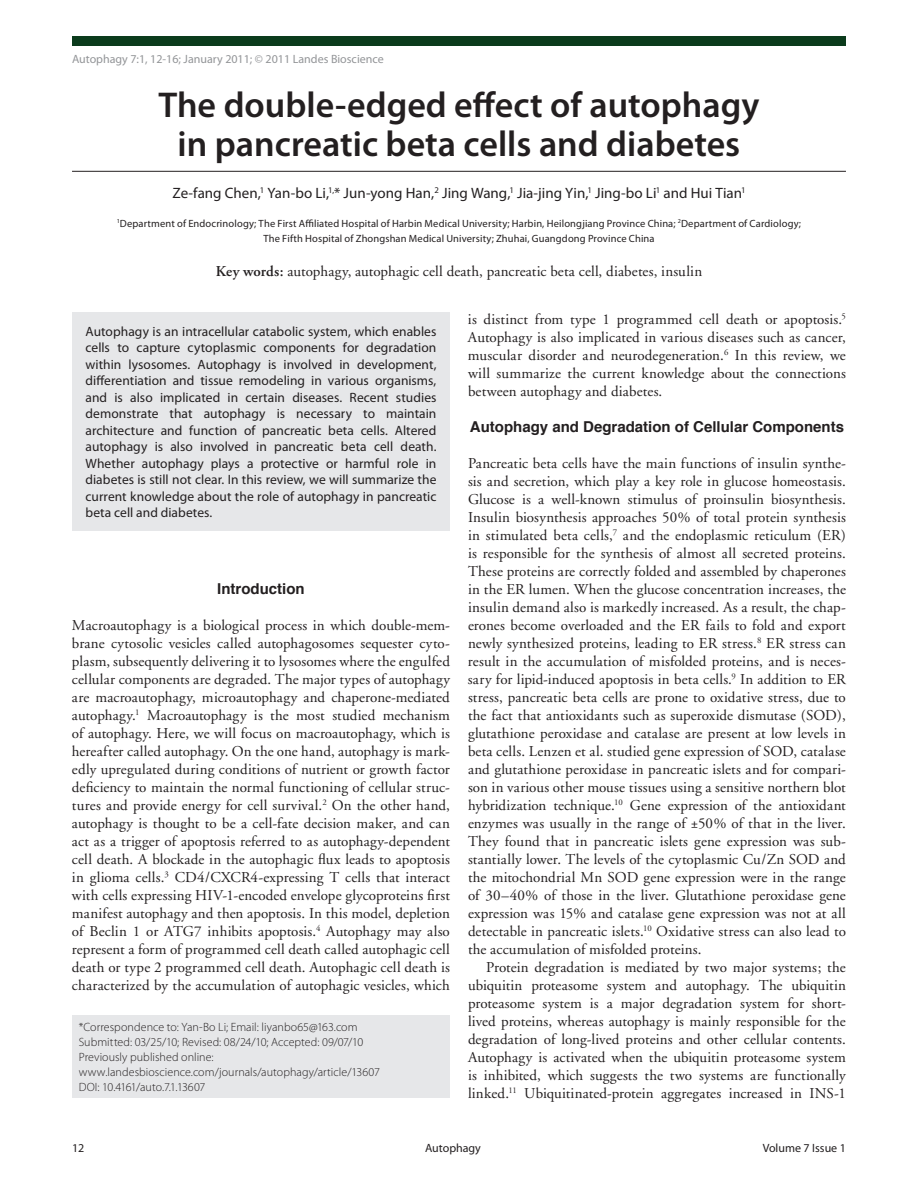
<style>
.page{position:relative;width:918px;height:1188px;background:#fff}
.page>*{position:absolute;margin:0;border:0;box-sizing:border-box;transform-origin:0 0}
.t1{font:600 36px/39px "Myriad Pro";color:#231f20;text-align:center}
.t2{font:15px/18px "Adobe Garamond";letter-spacing:.01em;color:#231f20;text-align:justify}
.t3{font:15px "Myriad Pro";color:#231f20}
.t4{font:700 15px "Helvetica";color:#231f20}
.t5{font:13.5px/16.5px "Myriad Pro";letter-spacing:.005em;color:#231f20;text-align:justify}
.t6{font:300 12px/15px "Myriad Pro";letter-spacing:.005em;color:#231f20}
.t7{font:12px "Myriad Pro";color:#939598}
.t8{font:12px "Myriad Pro";color:#231f20}
.t9{font:10.5px/15px "Myriad Pro";letter-spacing:.01em;color:#231f20;text-align:center}
.s1{font-weight:600}
</style>
<div class="page">
<div style="left:72px;top:36px;width:774px;height:10px;background:#0b3b1c"></div>
<div style="left:72px;top:1016px;width:378px;height:82px;background:#e6e7e9"></div>
<div style="left:72px;top:312px;width:378px;height:219px;background:#e6e7e9"></div>
<hr style="left:72px;top:171px;width:774px;height:1px;background:#231f20">
<p class="t7" style="left:72px;top:52px;width:313px">Autophagy 7:1, 12-16; January 2011; © 2011 Landes Bioscience</p>
<h1 class="t1" style="left:159px;top:85px;width:602px">The double-edged effect of autophagy in pancreatic beta cells and diabetes</h1>
<p class="t3" style="left:173px;top:184px;width:574px">Ze-fang Chen,<sup>1</sup> Yan-bo Li,<sup>1,</sup>* Jun-yong Han,<sup>2</sup> Jing Wang,<sup>1</sup> Jia-jing Yin,<sup>1</sup> Jing-bo Li<sup>1</sup> and Hui Tian<sup>1</sup></p>
<p class="t9" style="left:117px;top:216px;width:686px"><sup>1</sup>Department of Endocrinology; The First Affiliated Hospital of Harbin Medical University; Harbin, Heilongjiang Province China; <sup>2</sup>Department of Cardiology;<br>The Fifth Hospital of Zhongshan Medical University; Zhuhai, Guangdong Province China</p>
<p class="t2" style="left:216px;top:263px;width:488px"><span class="s1">Key words:</span> autophagy, autophagic cell death, pancreatic beta cell, diabetes, insulin</p>
<p class="t2" style="left:468px;top:311px;width:379px">is distinct from type 1 programmed cell death or apoptosis.<sup>5<br></sup>Autophagy is also implicated in various diseases such as cancer, muscular disorder and neurodegeneration.<sup>6</sup> In this review, we will summarize the current knowledge about the connections between autophagy and diabetes.</p>
<p class="t4" style="left:470px;top:416px;width:376px">Autophagy and Degradation of Cellular Components</p>
<p class="t2" style="left:468px;top:455px;width:379px">Pancreatic beta cells have the main functions of insulin synthe&shy;sis and secretion, which play a key role in glucose homeostasis.<br>Glucose is a well-known stimulus of proinsulin biosynthesis.<br>Insulin biosynthesis approaches 50% of total protein synthesis in stimulated beta cells,<sup>7</sup> and the endoplasmic reticulum (ER) is responsible for the synthesis of almost all secreted proteins.<br>These proteins are correctly folded and assembled by chaperones in the ER lumen. When the glucose concentration increases, the insulin demand also is markedly increased. As a result, the chap&shy;erones become overloaded and the ER fails to fold and export newly synthesized proteins, leading to ER stress.<sup>8</sup> ER stress can result in the accumulation of misfolded proteins, and is neces&shy;sary for lipid-induced apoptosis in beta cells.<sup>9</sup> In addition to ER stress, pancreatic beta cells are prone to oxidative stress, due to the fact that antioxidants such as superoxide dismutase (SOD), glutathione peroxidase and catalase are present at low levels in beta cells. Lenzen et al. studied gene expression of SOD, catalase and glutathione peroxidase in pancreatic islets and for compari&shy;son in various other mouse tissues using a sensitive northern blot hybridization technique.<sup>10</sup> Gene expression of the antioxidant enzymes was usually in the range of ±50% of that in the liver.<br>They found that in pancreatic islets gene expression was sub&shy;stantially lower. The levels of the cytoplasmic Cu/Zn SOD and the mitochondrial Mn SOD gene expression were in the range of 30–40% of those in the liver. Glutathione peroxidase gene expression was 15% and catalase gene expression was not at all detectable in pancreatic islets.<sup>10</sup> Oxidative stress can also lead to the accumulation of misfolded proteins.</p>
<p class="t2" style="left:468px;top:959px;width:379px;text-indent:18px">Protein degradation is mediated by two major systems; the ubiquitin proteasome system and autophagy. The ubiquitin proteasome system is a major degradation system for short&shy;lived proteins, whereas autophagy is mainly responsible for the degradation of long-lived proteins and other cellular contents.<br>Autophagy is activated when the ubiquitin proteasome system is inhibited, which suggests the two systems are functionally linked.<sup>11</sup> Ubiquitinated-protein aggregates increased in INS-1</p>
<p class="t5" style="left:86px;top:323px;width:352px">Autophagy is an intracellular catabolic system, which enables cells to capture cytoplasmic components for degradation within lysosomes. Autophagy is involved in development, differentiation and tissue remodeling in various organisms, and is also implicated in certain diseases. Recent studies demonstrate that autophagy is necessary to maintain architecture and function of pancreatic beta cells. Altered autophagy is also involved in pancreatic beta cell death.<br>Whether autophagy plays a protective or harmful role in diabetes is still not clear. I n this review, we will summarize the current knowledge about the role of autophagy in pancreatic beta cell and diabetes.</p>
<p class="t4" style="left:217px;top:578px;width:89px">Introduction</p>
<p class="t2" style="left:72px;top:617px;width:380px">Macroautophagy is a biological process in which double-mem&shy;brane cytosolic vesicles called autophagosomes sequester cyto&shy;plasm, subsequently delivering it to lysosomes where the engulfed cellular components are degraded. The major types of autophagy are macroautophagy, microautophagy and chaperone-mediated autophagy.<sup>1</sup> Macroautophagy is the most studied mechanism of autophagy. Here, we will focus on macroautophagy, which is hereafter called autophagy. On the one hand, autophagy is mark&shy;edly upregulated during conditions of nutrient or growth factor deficiency to maintain the normal functioning of cellular struc&shy;tures and provide energy for cell survival.<sup>2</sup> On the other hand, autophagy is thought to be a cell-fate decision maker, and can act as a trigger of apoptosis referred to as autophagy-dependent cell death. A blockade in the autophagic flux leads to apoptosis in glioma cells.<sup>3</sup> CD4/CXCR4-expressing T cells that interact with cells expressing HIV-1-encoded envelope glycoproteins first manifest autophagy and then apoptosis. In this model, depletion of Beclin 1 or ATG7 inhibits apoptosis.<sup>4</sup> Autophagy may also represent a form of programmed cell death called autophagic cell death or type 2 programmed cell death. Autophagic cell death is characterized by the accumulation of autophagic vesicles, which</p>
<p class="t6" style="left:79px;top:1020px;width:303px">*Correspondence to: Yan-Bo Li; Email: liyanbo65@163.com Submitted: 03/25/10; Revised: 08/24/10; Accepted: 09/07/10<br>Previously published online: www.landesbioscience.com/journals/autophagy/article/13607<br>DOI: 10.4161/auto.7.1.13607</p>
<p class="t8" style="left:72px;top:1141px;width:14px">12</p>
<p class="t8" style="left:425px;top:1141px;width:57px">Autophagy</p>
<p class="t8" style="left:763px;top:1141px;width:85px">Volume 7 Issue 1</p>
</div>
